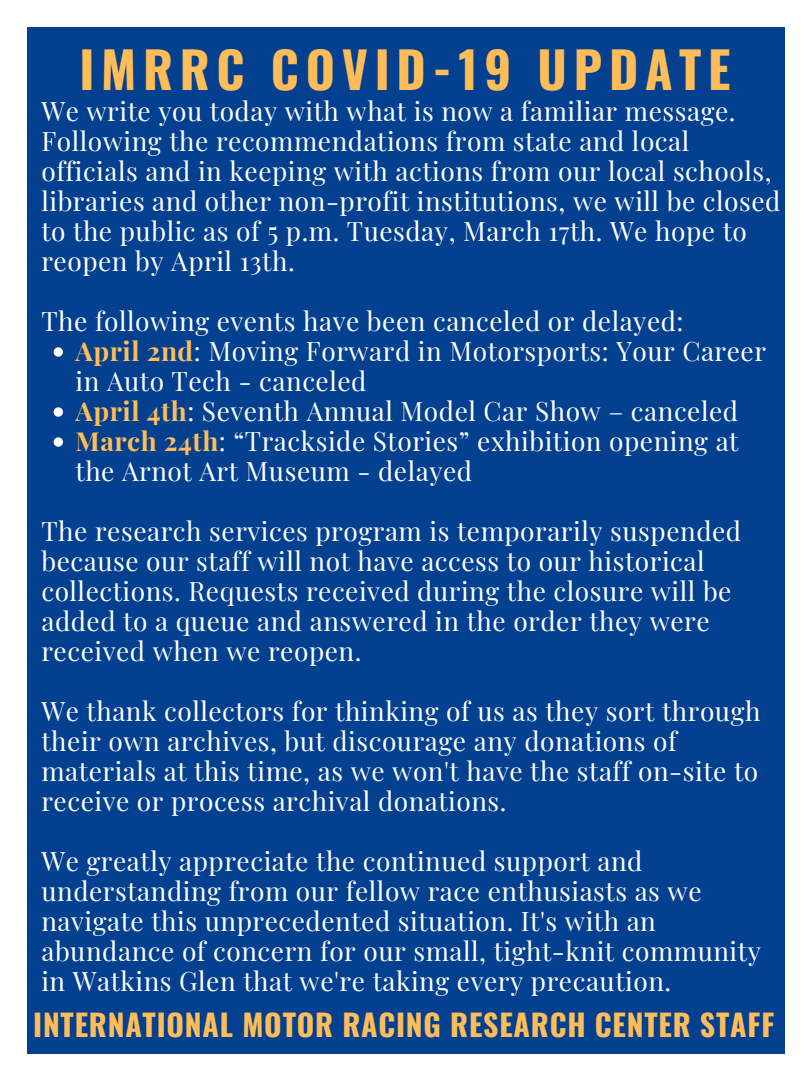
<style>
.page{position:relative;width:810px;height:1080px;background:#fff}
.page>*{position:absolute;margin:0;border:0;box-sizing:border-box;transform-origin:0 0}
.t1{font:700 50px "Oswald";letter-spacing:.135em;color:#ffbd59}
.t2{font:700 30px "Oswald";letter-spacing:.025em;color:#ffbd59}
.t3{font:26.25px/30px "Playfair Display";letter-spacing:.02em;color:#fff}
.s1{font-weight:700;color:#ffbd59}
</style>
<div class="page">
<div style="left:28px;top:27px;width:757px;height:1027px;background:#03408f"></div>
<svg style="left:54px;top:347px;width:9px;height:10px"></svg>
<svg style="left:54px;top:407px;width:9px;height:10px"></svg>
<svg style="left:54px;top:437px;width:9px;height:10px"></svg>
<h1 class="t1" style="left:79px;top:31px;width:653px">IMRRC COVID-19 UPDATE</h1>
<p class="t3" style="left:41px;top:95px;width:740px">We write you today with what is now a familiar message.<br>Following the recommendations from state and local officials and in keeping with actions from our local schools, libraries and other non-profit institutions, we will be closed to the public as of 5 p.m. Tuesday, March 17th. We hope to reopen by April 13th.</p>
<p class="t3" style="left:41px;top:305px;width:644px">The following events have been canceled or delayed:</p>
<p class="t3" style="left:76px;top:335px;width:692px"><span class="s1">April 2nd</span>: Moving Forward in Motorsports: Your Career in Auto Tech - canceled<br><span class="s1">April 4th</span>: Seventh Annual Model Car Show – canceled <span class="s1">March 24th</span>: “Trackside Stories” exhibition opening at the Arnot Art Museum - delayed</p>
<p class="t3" style="left:41px;top:515px;width:701px">The research services program is temporarily suspended because our staff will not have access to our historical collections. Requests received during the closure will be added to a queue and answered in the order they were received when we reopen.</p>
<p class="t3" style="left:41px;top:695px;width:721px">We thank collectors for thinking of us as they sort through their own archives, but discourage any donations of materials at this time, as we won't have the staff on-site to receive or process archival donations.</p>
<p class="t3" style="left:41px;top:845px;width:721px">We greatly appreciate the continued support and understanding from our fellow race enthusiasts as we navigate this unprecedented situation. It's with an abundance of concern for our small, tight-knit community in Watkins Glen that we're taking every precaution.</p>
<p class="t2" style="left:33px;top:1001px;width:743px">INTERNATIONAL MOTOR RACING RESEARCH CENTER STAFF</p>
</div>
